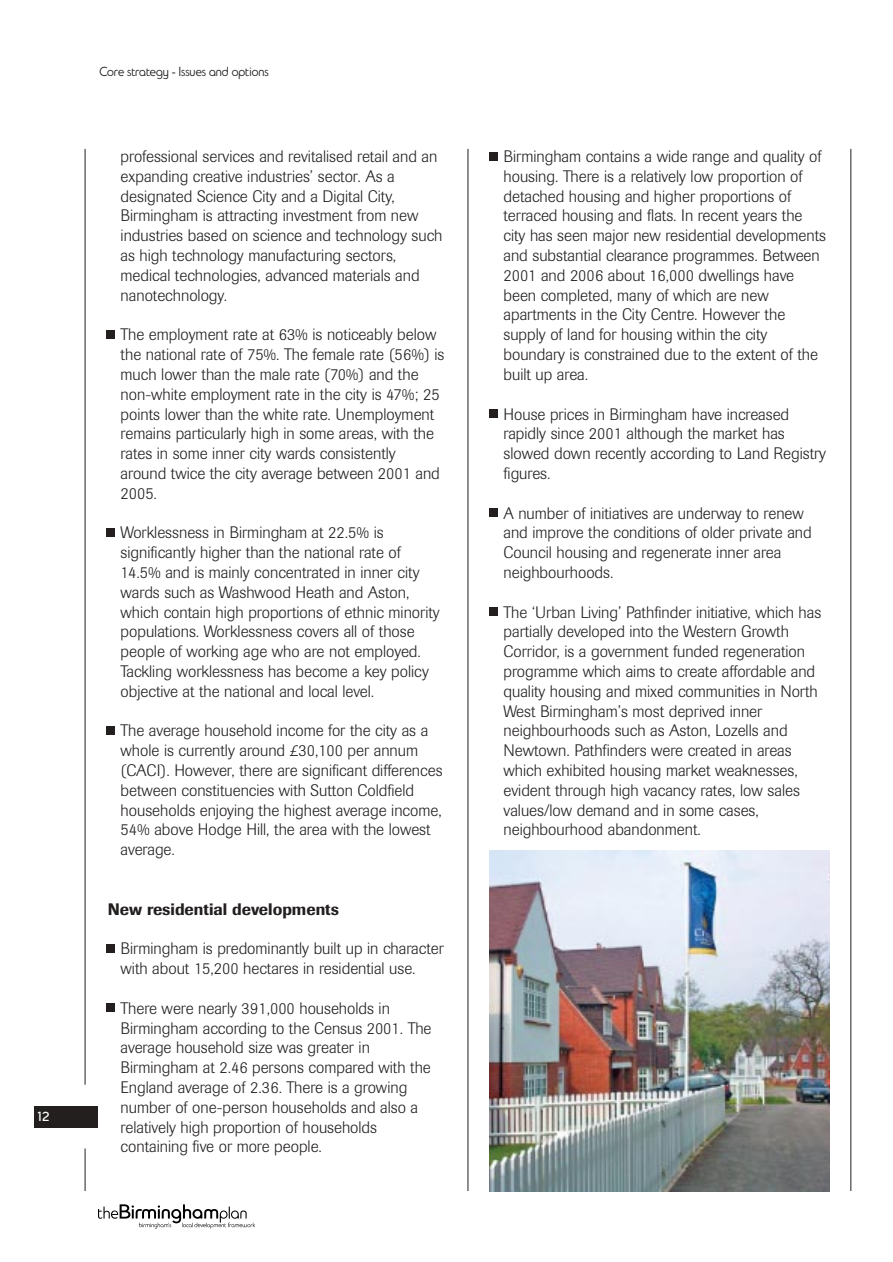
<style>
.page{position:relative;width:893px;height:1262px;background:#fff}
.page>*{position:absolute;margin:0;border:0;box-sizing:border-box;transform-origin:0 0}
.t1{font:300 16.5px/19.8px "Imago";color:#231f1f}
.t2{font:500 16.5px "Imago";color:#231f1f}
.t3{font:13.5px "Birmingham";color:#231f1f}
.t4{font:700 13.5px "Birmingham";color:#fff}
</style>
<div class="page">
<div style="left:34px;top:1106px;width:64px;height:21px;background:#231f1f"></div>
<svg style="left:98px;top:1204px;width:157px;height:24px"></svg>
<hr style="left:85px;top:1148px;width:1px;height:43px;background:#231f1f">
<hr style="left:85px;top:149px;width:1px;height:935px;background:#231f1f">
<hr style="left:850px;top:149px;width:1px;height:1042px;background:#231f1f">
<hr style="left:467px;top:149px;width:1px;height:1042px;background:#231f1f">
<img style="left:489px;top:850px;width:340px;height:341px">
<div style="left:106px;top:330px;width:9px;height:9px;background:#231f1f"></div>
<div style="left:106px;top:528px;width:9px;height:8px;background:#231f1f"></div>
<div style="left:106px;top:726px;width:9px;height:9px;background:#231f1f"></div>
<div style="left:106px;top:944px;width:9px;height:8px;background:#231f1f"></div>
<div style="left:106px;top:1003px;width:9px;height:8px;background:#231f1f"></div>
<div style="left:489px;top:152px;width:8px;height:9px;background:#231f1f"></div>
<div style="left:489px;top:409px;width:8px;height:9px;background:#231f1f"></div>
<div style="left:489px;top:508px;width:8px;height:9px;background:#231f1f"></div>
<div style="left:489px;top:607px;width:8px;height:9px;background:#231f1f"></div>
<p class="t4" style="left:38px;top:1110px;width:13px">12</p>
<p class="t3" style="left:99px;top:66px;width:171px">Core strategy - Issues and options</p>
<p class="t1" style="left:121px;top:148px;width:323px">professional services and revitalised retail and an expanding creative industries’ sector. As a designated Science City and a Digital City, Birmingham is attracting investment from new industries based on science and technology such as high technology manufacturing sectors, medical technologies, advanced materials and nanotechnology.</p>
<p class="t1" style="left:121px;top:326px;width:325px">The employment rate at 63% is noticeably below the national rate of 75%. The female rate (56%) is much lower than the male rate (70%) and the non-white employment rate in the city is 47%; 25 points lower than the white rate. Unemployment remains particularly high in some areas, with the rates in some inner city wards consistently around twice the city average between 2001 and 2005.</p>
<p class="t1" style="left:121px;top:524px;width:320px">Worklessness in Birmingham at 22.5% is significantly higher than the national rate of 14.5% and is mainly concentrated in inner city wards such as Washwood Heath and Aston, which contain high proportions of ethnic minority populations. Worklessness covers all of those people of working age who are not employed.<br>Tackling worklessness has become a key policy objective at the national and local level.</p>
<p class="t1" style="left:121px;top:722px;width:323px">The average household income for the city as a whole is currently around £30,100 per annum (CACI). However, there are significant differences between constituencies with Sutton Coldfield households enjoying the highest average income, 54% above Hodge Hill, the area with the lowest average.</p>
<p class="t2" style="left:108px;top:903px;width:233px">New residential developments</p>
<p class="t1" style="left:121px;top:940px;width:325px">Birmingham is predominantly built up in character with about 15,200 hectares in residential use.</p>
<p class="t1" style="left:121px;top:999px;width:312px">There were nearly 391,000 households in Birmingham according to the Census 2001. The average household size was greater in Birmingham at 2.46 persons compared with the England average of 2.36. There is a growing number of one-person households and also a relatively high proportion of households containing five or more people.</p>
<p class="t1" style="left:503px;top:148px;width:324px">Birmingham contains a wide range and quality of housing. There is a relatively low proportion of detached housing and higher proportions of terraced housing and flats. In recent years the city has seen major new residential developments and substantial clearance programmes. Between 2001 and 2006 about 16,000 dwellings have been completed, many of which are new apartments in the City Centre. However the supply of land for housing within the city boundary is constrained due to the extent of the built up area.</p>
<p class="t1" style="left:503px;top:405px;width:324px">House prices in Birmingham have increased rapidly since 2001 although the market has slowed down recently according to Land Registry figures.</p>
<p class="t1" style="left:503px;top:504px;width:310px">A number of initiatives are underway to renew and improve the conditions of older private and Council housing and regenerate inner area neighbourhoods.</p>
<p class="t1" style="left:503px;top:603px;width:319px">The ‘Urban Living’ Pathfinder initiative, which has partially developed into the Western Growth Corridor, is a government funded regeneration programme which aims to create affordable and quality housing and mixed communities in North West Birmingham’s most deprived inner neighbourhoods such as Aston, Lozells and Newtown. Pathfinders were created in areas which exhibited housing market weaknesses, evident through high vacancy rates, low sales values/low demand and in some cases, neighbourhood abandonment.</p>
</div>
